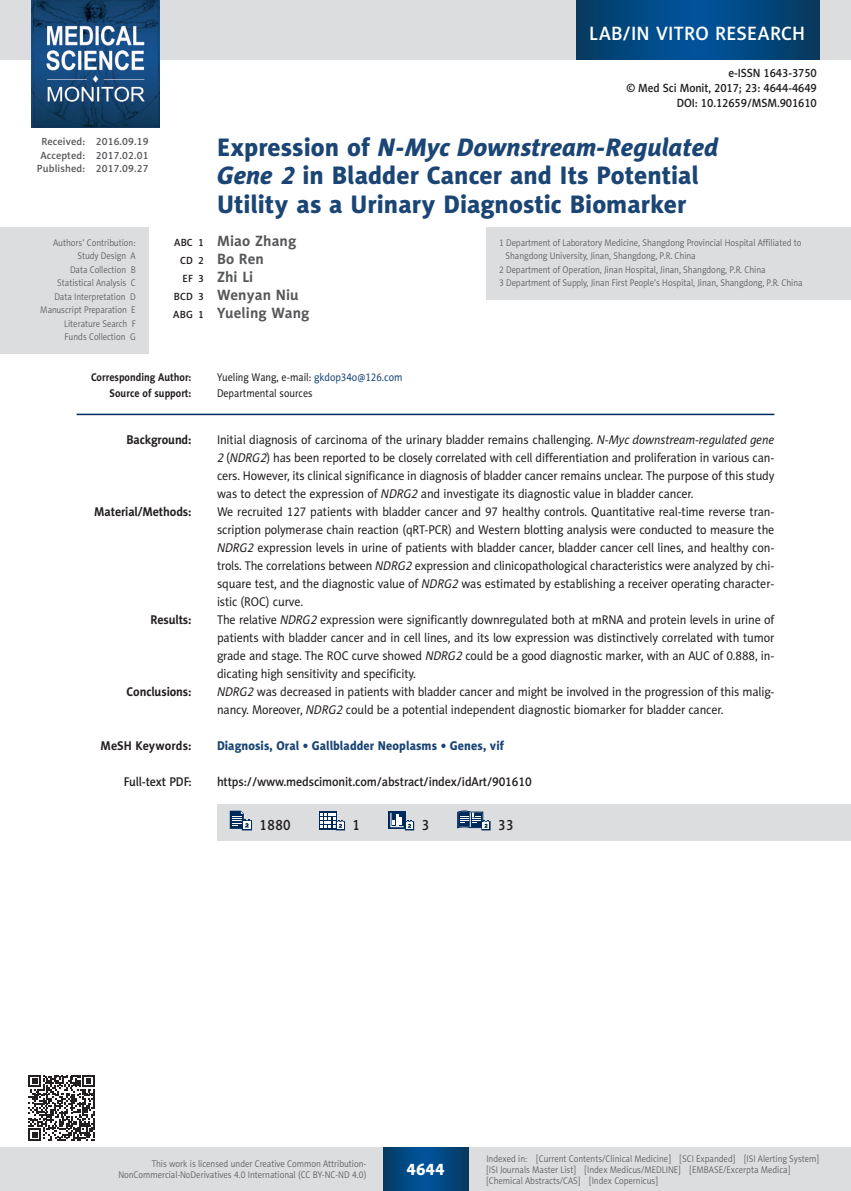
<style>
.page{position:relative;width:851px;height:1191px;background:#fff}
.page>*{position:absolute;margin:0;border:0;box-sizing:border-box;transform-origin:0 0}
.MSM_Tytul{font:25.5px/28.5px "Naomi Sans EFN Heavy";color:#1a4574}
.t1{font:19.5px "Naomi Sans EFN Medium";letter-spacing:.01em;color:#fff}
.t2{font:16.5px "Naomi Sans EFN Heavy";color:#fff}
.MSM_Autorzy{font:700 15px "Naomi Sans EFN";letter-spacing:.01em;color:#57585a}
.MSM_dane{font:15px "Naomi Sans EFN Medium";letter-spacing:.03em;color:#231f20;scale:.9 1}
.MSM_Summary_body{font:12.75px/18px "Naomi Sans EFN";letter-spacing:-.01em;color:#231f20;text-align:justify;scale:.95 1}
.MSM_full_text_pdf{font:12.75px "Naomi Sans EFN Medium";letter-spacing:-.01em;color:#231f20;scale:.95 1}
.MSM_Summary_body-2{font:700 12.75px "Naomi Sans EFN";letter-spacing:-.01em;color:#231f20;scale:.95 1}
.MSM_keywords{font:12.75px "Naomi Sans EFN Heavy";letter-spacing:.01em;color:#1a4574;scale:.95 1}
.MSM_keywords-2{font:700 12.75px "Naomi Sans EFN";letter-spacing:.005em;color:#231f20;scale:.95 1}
.MSM_full_text_pdf-2{font:12px "Naomi Sans EFN Medium";letter-spacing:-.01em;color:#231f20;scale:.95 1}
.MSM_Adres{font:11.25px "Naomi Sans EFN";color:#231f20;scale:.9 1}
.MSM_Adres-2{font:700 11.25px "Naomi Sans EFN";color:#231f20;scale:.9 1}
.MSM_Support{font:11.25px "Naomi Sans EFN";color:#231f20;scale:.9 1}
.MSM_Support-2{font:700 11.25px "Naomi Sans EFN";color:#231f20;scale:.9 1}
.t3{font:10.5px "Naomi Sans EFN Medium";letter-spacing:.01em;color:#57585a}
.MSM_Afiliacja{font:9.75px/11.2px "Naomi Sans EFN Light";color:#57585a;scale:.9 1}
.MSM_pagina_sygnatura{font:9.75px/11.2px "Naomi Sans EFN Light";color:#57585a;text-align:right;scale:.9 1}
.s1{font-style:italic}
.s2{font-family:"Naomi Sans EFN Medium";font-weight:400;font-size:10.5px;color:#231f20}
.s3{color:#1a4574}
</style>
<div class="page">
<div style="left:217px;top:804px;width:633px;height:36px;background:#dcdddf"></div>
<svg style="left:230px;top:810px;width:22px;height:20px"></svg>
<div style="left:319px;top:811px;width:17px;height:18px;background:#00295c"></div>
<svg style="left:320px;top:812px;width:25px;height:18px"></svg>
<div style="left:388px;top:811px;width:18px;height:18px;background:#00295c"></div>
<svg style="left:390px;top:813px;width:24px;height:17px"></svg>
<svg style="left:457px;top:810px;width:33px;height:20px"></svg>
<hr style="left:77px;top:414px;width:697px;height:1px;background:#00295c">
<div style="left:0;top:228px;width:148px;height:126px;background:#dcdddf"></div>
<div style="left:486px;top:228px;width:364px;height:72px;background:#dcdddf"></div>
<svg style="left:28px;top:1075px;width:67px;height:66px"></svg>
<hr style="left:850px;top:0;width:1px;height:60px;background:#dcdddf">
<div style="left:0;top:1148px;width:850px;height:43px;background:#dcdddf"></div>
<svg style="left:383px;top:1147px;width:85px;height:43px;background:#02477e"></svg>
<div style="left:0;top:0;width:850px;height:60px;background:#dcdddf"></div>
<img style="left:32px;top:0;width:127px;height:128px">
<svg style="left:576px;top:0;width:243px;height:60px;background:#02477e"></svg>
<h2 class="t1" style="left:589px;top:22px;width:217px">LAB/IN VITRO RESEARCH</h2>
<p class="t3" style="left:41px;top:136px;width:109px">Received: 2016.09.19</p>
<p class="t3" style="left:40px;top:149px;width:110px">Accepted: 2017.02.01</p>
<p class="t3" style="left:37px;top:163px;width:113px">Published: 2017.09.27</p>
<p class="MSM_Afiliacja" style="left:53px;top:237px;width:93px">Authors’ Contribution:</p>
<p class="MSM_Afiliacja" style="left:77px;top:250px;width:66px">Study Design A</p>
<p class="MSM_Afiliacja" style="left:70px;top:264px;width:74px">Data Collection B</p>
<p class="MSM_Afiliacja" style="left:57px;top:277px;width:89px">Statistical Analysis C</p>
<p class="MSM_Afiliacja" style="left:54px;top:291px;width:92px">Data Interpretation D</p>
<p class="MSM_Afiliacja" style="left:40px;top:304px;width:107px">Manuscript Preparation E</p>
<p class="MSM_Afiliacja" style="left:64px;top:318px;width:81px">Literature Search F</p>
<p class="MSM_Afiliacja" style="left:65px;top:331px;width:80px">Funds Collection G</p>
<p class="MSM_full_text_pdf-2" style="left:728px;top:66px;width:95px">e-ISSN 1643-3750</p>
<p class="MSM_full_text_pdf-2" style="left:626px;top:81px;width:202px">© Med Sci Monit, 2017; 23: 4644-4649</p>
<p class="MSM_full_text_pdf-2" style="left:676px;top:96px;width:149px">DOI: 10.12659/MSM.901610</p>
<p class="MSM_Tytul" style="left:217px;top:132px;width:502px">Expression of <span class="s1">N-Myc Downstream-Regulated<br>Gene 2</span> in Bladder Cancer and Its Potential<br>Utility as a Urinary Diagnostic Biomarker</p>
<p class="MSM_Autorzy" style="left:174px;top:232px;width:123px"><span class="s2">ABC 1</span> Miao Zhang</p>
<p class="MSM_Autorzy" style="left:180px;top:250px;width:85px"><span class="s2">CD 2</span> Bo Ren</p>
<p class="MSM_Autorzy" style="left:182px;top:268px;width:72px"><span class="s2">EF 3</span> Zhi Li</p>
<p class="MSM_Autorzy" style="left:174px;top:286px;width:127px"><span class="s2">BCD 3</span> Wenyan Niu</p>
<p class="MSM_Autorzy" style="left:173px;top:304px;width:137px"><span class="s2">ABG 1</span> Yueling Wang</p>
<p class="MSM_Afiliacja" style="left:505px;top:236px;width:330px;line-height:13.5px;text-indent:-6px">1 Department of Laboratory Medicine, Shangdong Provincial Hospital Affiliated to<br>Shangdong University, Jinan, Shangdong, P.R. China</p>
<p class="MSM_Afiliacja" style="left:499px;top:264px;width:297px">2 Department of Operation, Jinan Hospital, Jinan, Shangdong, P.R. China</p>
<p class="MSM_Afiliacja" style="left:499px;top:277px;width:339px">3 Department of Supply, Jinan First People’s Hospital, Jinan, Shangdong, P.R. China</p>
<p class="MSM_Adres-2" style="left:91px;top:370px;width:113px">Corresponding Author:</p>
<p class="MSM_Adres" style="left:217px;top:370px;width:208px">Yueling Wang, e-mail: <span class="s3">gkdop34o@126.com</span></p>
<p class="MSM_Support-2" style="left:110px;top:386px;width:92px">Source of support:</p>
<p class="MSM_Support" style="left:217px;top:386px;width:108px">Departmental sources</p>
<p class="MSM_Summary_body-2" style="left:126px;top:432px;width:70px">Background:</p>
<p class="MSM_Summary_body" style="left:217px;top:431px;width:588px">Initial diagnosis of carcinoma of the urinary bladder remains challenging. <span class="s1">N-Myc downstream-regulated gene 2</span> (<span class="s1">NDRG2</span>) has been reported to be closely correlated with cell differentiation and proliferation in various can&shy;cers. However, its clinical significance in diagnosis of bladder cancer remains unclear. The purpose of this study was to detect the expression of <span class="s1">NDRG2</span> and investigate its diagnostic value in bladder cancer.</p>
<p class="MSM_Summary_body-2" style="left:94px;top:504px;width:104px">Material/Methods:</p>
<p class="MSM_Summary_body" style="left:217px;top:503px;width:588px">We recruited 127 patients with bladder cancer and 97 healthy controls. Quantitative real-time reverse tran&shy;scription polymerase chain reaction (qRT-PCR) and Western blotting analysis were conducted to measure the <span class="s1">NDRG2</span> expression levels in urine of patients with bladder cancer, bladder cancer cell lines, and healthy con&shy;trols. The correlations between <span class="s1">NDRG2</span> expression and clinicopathological characteristics were analyzed by chi&shy;square test, and the diagnostic value of <span class="s1">NDRG2</span> was estimated by establishing a receiver operating character&shy;istic (ROC) curve.</p>
<p class="MSM_Summary_body-2" style="left:150px;top:612px;width:45px">Results:</p>
<p class="MSM_Summary_body" style="left:217px;top:611px;width:588px">The relative <span class="s1">NDRG2</span> expression were significantly downregulated both at mRNA and protein levels in urine of patients with bladder cancer and in cell lines, and its low expression was distinctively correlated with tumor grade and stage. The ROC curve showed <span class="s1">NDRG2</span> could be a good diagnostic marker, with an AUC of 0.888, in&shy;dicating high sensitivity and specificity.</p>
<p class="MSM_Summary_body-2" style="left:127px;top:684px;width:70px">Conclusions:</p>
<p class="MSM_Summary_body" style="left:217px;top:683px;width:588px"><span class="s1">NDRG2</span> was decreased in patients with bladder cancer and might be involved in the progression of this malig&shy;nancy. Moreover, <span class="s1">NDRG2</span> could be a potential independent diagnostic biomarker for bladder cancer.</p>
<p class="MSM_keywords-2" style="left:100px;top:738px;width:97px">MeSH Keywords:</p>
<p class="MSM_keywords" style="left:217px;top:738px;width:303px">Diagnosis, Oral • Gallbladder Neoplasms • Genes, vif</p>
<p class="MSM_full_text_pdf" style="left:124px;top:774px;width:73px">Full-text PDF:</p>
<p class="MSM_full_text_pdf" style="left:217px;top:774px;width:333px">https://www.medscimonit.com/abstract/index/idArt/901610</p>
<p class="MSM_dane" style="left:259px;top:816px;width:36px">1880</p>
<p class="MSM_dane" style="left:352px;top:816px;width:10px">1</p>
<p class="MSM_dane" style="left:421px;top:816px;width:10px">3</p>
<p class="MSM_dane" style="left:498px;top:816px;width:19px">33</p>
<p class="MSM_pagina_sygnatura" style="left:118px;top:1158px;width:277px">This work is licensed under Creative Common Attribution-<br>NonCommercial-NoDerivatives 4.0 International (CC BY-NC-ND 4.0)</p>
<p class="t2" style="left:406px;top:1159px;width:40px">4644</p>
<p class="MSM_Afiliacja" style="left:486px;top:1152px;width:371px">Indexed in: [Current Contents/Clinical Medicine] [SCI Expanded] [ISI Alerting System] [ISI Journals Master List] [Index Medicus/MEDLINE] [EMBASE/Excerpta Medica] [Chemical Abstracts/CAS] [Index Copernicus]</p>
</div>
